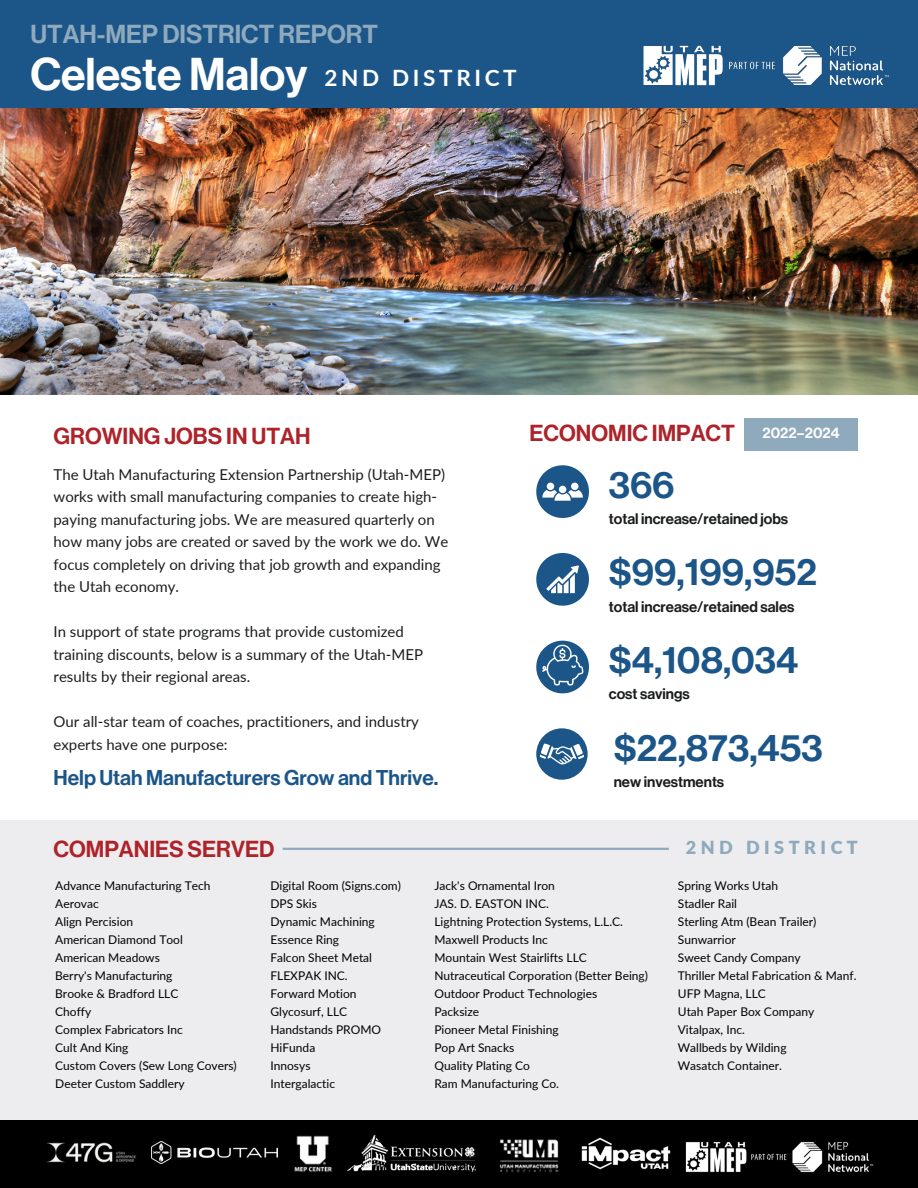
<style>
.page{position:relative;width:918px;height:1188px;background:#fff}
.page>*{position:absolute;margin:0;border:0;box-sizing:border-box;transform-origin:0 0}
.t1{font:45px "Neue Haas Display Mediu";color:#fff}
.t2{font:37.5px "Neue Haas Display Mediu";color:#1c5689}
.t3{font:25.5px "Neue Haas Display Mediu";color:#8fa9bd}
.t4{font:22.65px "Neue Haas Display Mediu";color:#ae2329}
.t5{font:700 22.5px "Lato";letter-spacing:.16em;color:#fff}
.t6{font:21px "Neue Haas Display Mediu";color:#1c5689}
.t7{font:900 18px "Lato";letter-spacing:.25em;color:#8fa9bd}
.t8{font:15px/22.5px "Lato";color:#1c1e1e}
.t9{font:15px "Neue Haas Display Mediu";color:#1c1e1e}
.t10{font:15px "Neue Haas Display Mediu";color:#fff}
.t11{font:12px "Lato";color:#000}
</style>
<div class="page">
<div style="left:0;top:1120px;width:918px;height:68px;background:#000"></div>
<img style="left:499px;top:1139px;width:60px;height:34px">
<img style="left:685px;top:1141px;width:189px;height:32px">
<img style="left:294px;top:1135px;width:38px;height:37px">
<img style="left:347px;top:1135px;width:129px;height:37px">
<img style="left:581px;top:1137px;width:90px;height:33px">
<img style="left:152px;top:1141px;width:126px;height:23px">
<div style="left:744px;top:418px;width:114px;height:33px;background:#8fa9bd"></div>
<div style="left:0;top:820px;width:918px;height:300px;background:#ededef"></div>
<svg style="left:536px;top:553px;width:53px;height:53px"></svg>
<svg style="left:536px;top:641px;width:53px;height:52px"></svg>
<svg style="left:536px;top:465px;width:53px;height:53px"></svg>
<svg style="left:536px;top:728px;width:52px;height:52px"></svg>
<div style="left:0;top:0;width:918px;height:108px;background:#1c5689"></div>
<img style="left:643px;top:45px;width:246px;height:41px">
<img style="left:0;top:108px;width:918px;height:286px">
<hr style="left:283px;top:848px;width:386px;height:2px;background:#8fa9bd">
<img style="left:46px;top:1142px;width:90px;height:21px">
<p class="t3" style="left:30px;top:23px;width:349px">UTAH-MEP DISTRICT REPORT</p>
<p class="t1" style="left:30px;top:54px;width:279px">Celeste Maloy</p>
<p class="t5" style="left:325px;top:63px;width:194px">2ND DISTRICT</p>
<p class="t4" style="left:54px;top:426px;width:259px">GROWING JOBS IN UTAH</p>
<h4 class="t4" style="left:530px;top:423px;width:207px">ECONOMIC IMPACT</h4>
<h3 class="t10" style="left:763px;top:426px;width:79px">2022–2024</h3>
<h1 class="t8" style="left:54px;top:463px;width:396px">The Utah Manufacturing Extension Partnership (Utah-MEP) works with small manufacturing companies to create high&shy;paying manufacturing jobs. We are measured quarterly on how many jobs are created or saved by the work we do. We focus completely on driving that job growth and expanding the Utah economy.</h1>
<h4 class="t8" style="left:54px;top:620px;width:371px">In support of state programs that provide customized training discounts, below is a summary of the Utah-MEP results by their regional areas.</h4>
<p class="t8" style="left:54px;top:710px;width:367px">Our all-star team of coaches, practitioners, and industry experts have one purpose:</p>
<p class="t6" style="left:54px;top:768px;width:386px">Help Utah Manufacturers Grow and Thrive.</p>
<p class="t2" style="left:609px;top:467px;width:67px">366</p>
<h2 class="t9" style="left:609px;top:512px;width:181px">total increase/retained jobs</h2>
<p class="t2" style="left:609px;top:555px;width:210px">$99,199,952</p>
<p class="t9" style="left:609px;top:599px;width:187px">total increase/retained sales</p>
<p class="t2" style="left:609px;top:642px;width:191px">$4,108,034</p>
<h5 class="t9" style="left:609px;top:687px;width:83px">cost savings</h5>
<p class="t2" style="left:614px;top:730px;width:211px">$22,873,453</p>
<p class="t9" style="left:614px;top:775px;width:112px">new investments</p>
<h4 class="t4" style="left:54px;top:839px;width:222px">COMPANIES SERVED</h4>
<p class="t7" style="left:686px;top:837px;width:174px">2ND DISTRICT</p>
<p class="t11" style="left:55px;top:878px;width:157px">Advance Manufacturing Tech</p>
<h2 class="t11" style="left:55px;top:896px;width:45px">Aerovac</h2>
<p class="t11" style="left:55px;top:914px;width:79px">Align Percision</p>
<p class="t11" style="left:55px;top:932px;width:129px">American Diamond Tool</p>
<p class="t11" style="left:55px;top:950px;width:106px">American Meadows</p>
<h2 class="t11" style="left:55px;top:968px;width:119px">Berry's Manufacturing</h2>
<p class="t11" style="left:55px;top:986px;width:125px">Brooke &amp; Bradford LLC</p>
<p class="t11" style="left:55px;top:1004px;width:38px">Choffy</p>
<h2 class="t11" style="left:55px;top:1022px;width:129px">Complex Fabricators Inc</h2>
<p class="t11" style="left:55px;top:1040px;width:75px">Cult And King</p>
<h4 class="t11" style="left:55px;top:1058px;width:183px">Custom Covers (Sew Long Covers)</h4>
<p class="t11" style="left:55px;top:1076px;width:131px">Deeter Custom Saddlery</p>
<h6 class="t11" style="left:270px;top:878px;width:132px">Digital Room (Signs.com)</h6>
<p class="t11" style="left:270px;top:896px;width:48px">DPS Skis</p>
<p class="t11" style="left:270px;top:914px;width:106px">Dynamic Machining</p>
<p class="t11" style="left:270px;top:932px;width:70px">Essence Ring</p>
<p class="t11" style="left:270px;top:950px;width:103px">Falcon Sheet Metal</p>
<p class="t11" style="left:270px;top:968px;width:79px">FLEXPAK INC.</p>
<p class="t11" style="left:270px;top:986px;width:88px">Forward Motion</p>
<p class="t11" style="left:270px;top:1004px;width:78px">Glycosurf, LLC</p>
<p class="t11" style="left:270px;top:1022px;width:112px">Handstands PROMO</p>
<p class="t11" style="left:270px;top:1040px;width:46px">HiFunda</p>
<p class="t11" style="left:270px;top:1058px;width:42px">Innosys</p>
<p class="t11" style="left:270px;top:1076px;width:66px">Intergalactic</p>
<p class="t11" style="left:434px;top:878px;width:122px">Jack's Ornamental Iron</p>
<p class="t11" style="left:434px;top:896px;width:116px">JAS. D. EASTON INC.</p>
<p class="t11" style="left:434px;top:914px;width:190px">Lightning Protection Systems, L.L.C.</p>
<p class="t11" style="left:434px;top:932px;width:115px">Maxwell Products Inc</p>
<p class="t11" style="left:434px;top:950px;width:154px">Mountain West Stairlifts LLC</p>
<p class="t11" style="left:434px;top:968px;width:215px">Nutraceutical Corporation (Better Being)</p>
<p class="t11" style="left:434px;top:986px;width:164px">Outdoor Product Technologies</p>
<p class="t11" style="left:434px;top:1004px;width:46px">Packsize</p>
<p class="t11" style="left:434px;top:1022px;width:126px">Pioneer Metal Finishing</p>
<p class="t11" style="left:434px;top:1040px;width:81px">Pop Art Snacks</p>
<p class="t11" style="left:434px;top:1058px;width:97px">Quality Plating Co</p>
<p class="t11" style="left:434px;top:1076px;width:126px">Ram Manufacturing Co.</p>
<p class="t11" style="left:678px;top:878px;width:102px">Spring Works Utah</p>
<p class="t11" style="left:678px;top:896px;width:61px">Stadler Rail</p>
<p class="t11" style="left:678px;top:914px;width:140px">Sterling Atm (Bean Trailer)</p>
<p class="t11" style="left:678px;top:932px;width:60px">Sunwarrior</p>
<p class="t11" style="left:678px;top:950px;width:124px">Sweet Candy Company</p>
<p class="t11" style="left:678px;top:968px;width:180px">Thriller Metal Fabrication &amp; Manf.</p>
<p class="t11" style="left:678px;top:986px;width:90px">UFP Magna, LLC</p>
<p class="t11" style="left:678px;top:1004px;width:138px">Utah Paper Box Company</p>
<p class="t11" style="left:678px;top:1022px;width:69px">Vitalpax, Inc.</p>
<p class="t11" style="left:678px;top:1040px;width:110px">Wallbeds by Wilding</p>
<p class="t11" style="left:678px;top:1058px;width:106px">Wasatch Container.</p>
</div>
